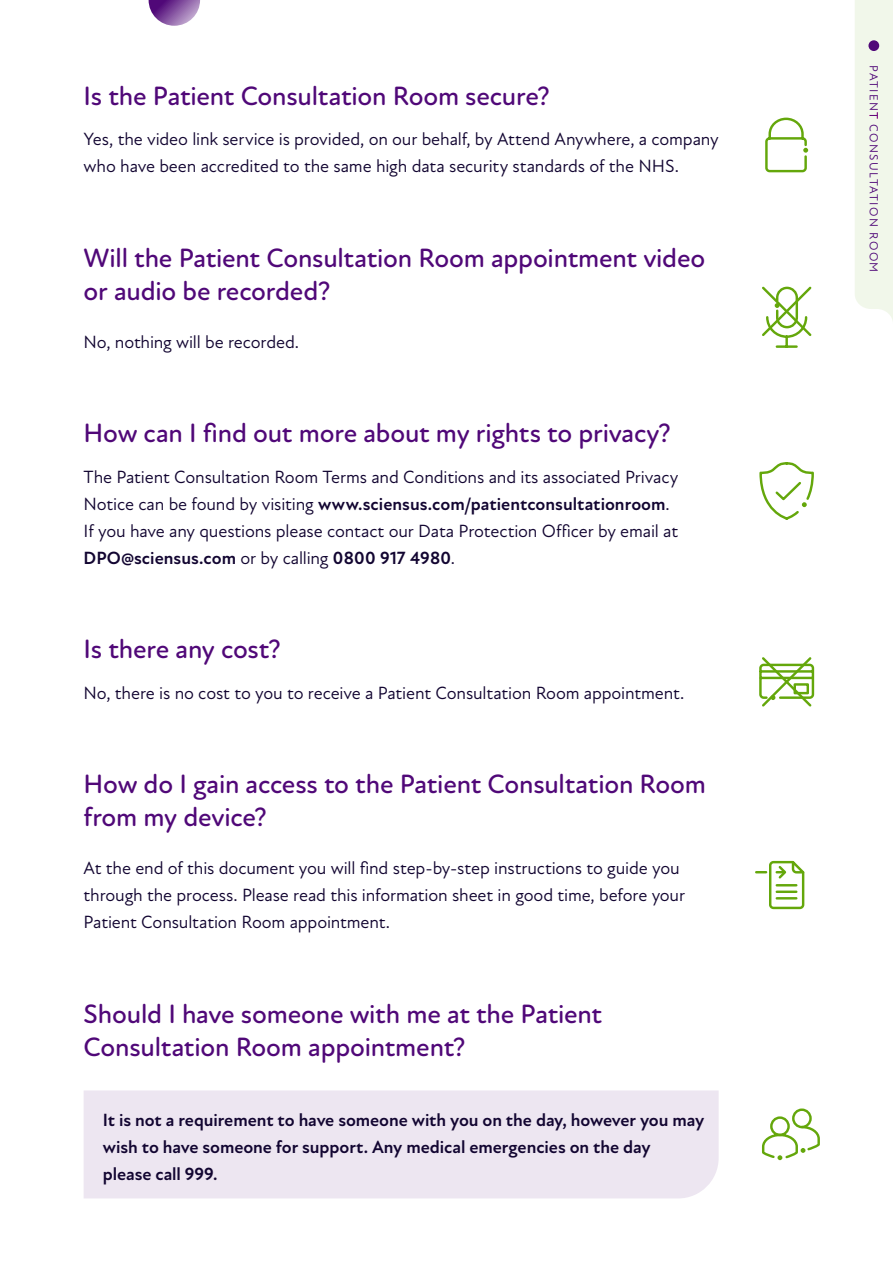
<style>
.page{position:relative;width:893px;height:1263px;background:#fff}
.page>*{position:absolute;margin:0;border:0;box-sizing:border-box;transform-origin:0 0}
.t1{font:500 27px/33px "Atten Round New";letter-spacing:-.01em;color:#500878}
.t2{font:18px/27px "Atten New";letter-spacing:-.01em;color:#120531}
.t3{font:700 18px/27px "Atten New";letter-spacing:-.005em;color:#120531}
.t4{font:12px "Atten New";letter-spacing:.11em;color:#500878}
.s1{font-weight:700}
.s2{font-weight:400}
</style>
<div class="page">
<div style="left:84px;top:1090px;width:635px;height:108px;background:#ede6f1"></div>
<div style="left:855px;top:0;width:38px;height:321px;background:#f1f7ea"></div>
<div style="left:868px;top:40px;width:11px;height:11px;background:#500878;border-radius:50%"></div>
<svg style="left:765px;top:117px;width:43px;height:56px"></svg>
<svg style="left:762px;top:286px;width:50px;height:62px"></svg>
<svg style="left:759px;top:462px;width:55px;height:58px"></svg>
<svg style="left:759px;top:657px;width:56px;height:50px"></svg>
<div style="left:792px;top:1108px;width:20px;height:20px;border:2px solid #64a70b;border-radius:50%"></div>
<svg style="left:762px;top:1115px;width:58px;height:45px"></svg>
<svg style="left:756px;top:860px;width:49px;height:50px"></svg>
<svg style="left:149px;top:0;width:51px;height:26px"></svg>
<p class="t1" style="left:84px;top:80px;width:468px">Is the Patient Consultation Room secure?</p>
<p class="t2" style="left:84px;top:126px;width:636px">Yes, the video link service is provided, on our behalf, by Attend Anywhere, a company who have been accredited to the same high data security standards of the NHS.</p>
<p class="t1" style="left:84px;top:242px;width:623px">Will the Patient Consultation Room appointment video or audio be recorded?</p>
<p class="t2" style="left:84px;top:329px;width:217px">No, nothing will be recorded.</p>
<p class="t1" style="left:84px;top:417px;width:589px">How can I find out more about my rights to privacy?</p>
<p class="t2" style="left:84px;top:464px;width:596px">The Patient Consultation Room Terms and Conditions and its associated Privacy<br>Notice can be found by visiting <span class="s1">www.sciensus.com/patientconsultationroom</span>.</p>
<p class="t2" style="left:84px;top:518px;width:596px">If you have any questions please contact our Data Protection Officer by email at</p>
<p class="t3" style="left:84px;top:545px;width:373px">DPO@sciensus.com <span class="s2">or by calling</span> 0800 917 4980<span class="s2">.</span></p>
<p class="t1" style="left:84px;top:633px;width:199px">Is there any cost?</p>
<p class="t2" style="left:84px;top:680px;width:602px">No, there is no cost to you to receive a Patient Consultation Room appointment.</p>
<p class="t1" style="left:84px;top:768px;width:624px">How do I gain access to the Patient Consultation Room from my device?</p>
<p class="t2" style="left:84px;top:855px;width:603px">At the end of this document you will find step-by-step instructions to guide you through the process. Please read this information sheet in good time, before your<br>Patient Consultation Room appointment.</p>
<p class="t1" style="left:84px;top:998px;width:520px">Should I have someone with me at the Patient<br>Consultation Room appointment?</p>
<p class="t3" style="left:103px;top:1107px;width:603px">It is not a requirement to have someone with you on the day, however you may wish to have someone for support. Any medical emergencies on the day</p>
<p class="t3" style="left:103px;top:1161px;width:116px">please call 999.</p>
<p class="t4" style="left:881px;top:65px;width:208px;rotate:90deg">PATIENT CONSULTATION ROOM</p>
</div>
